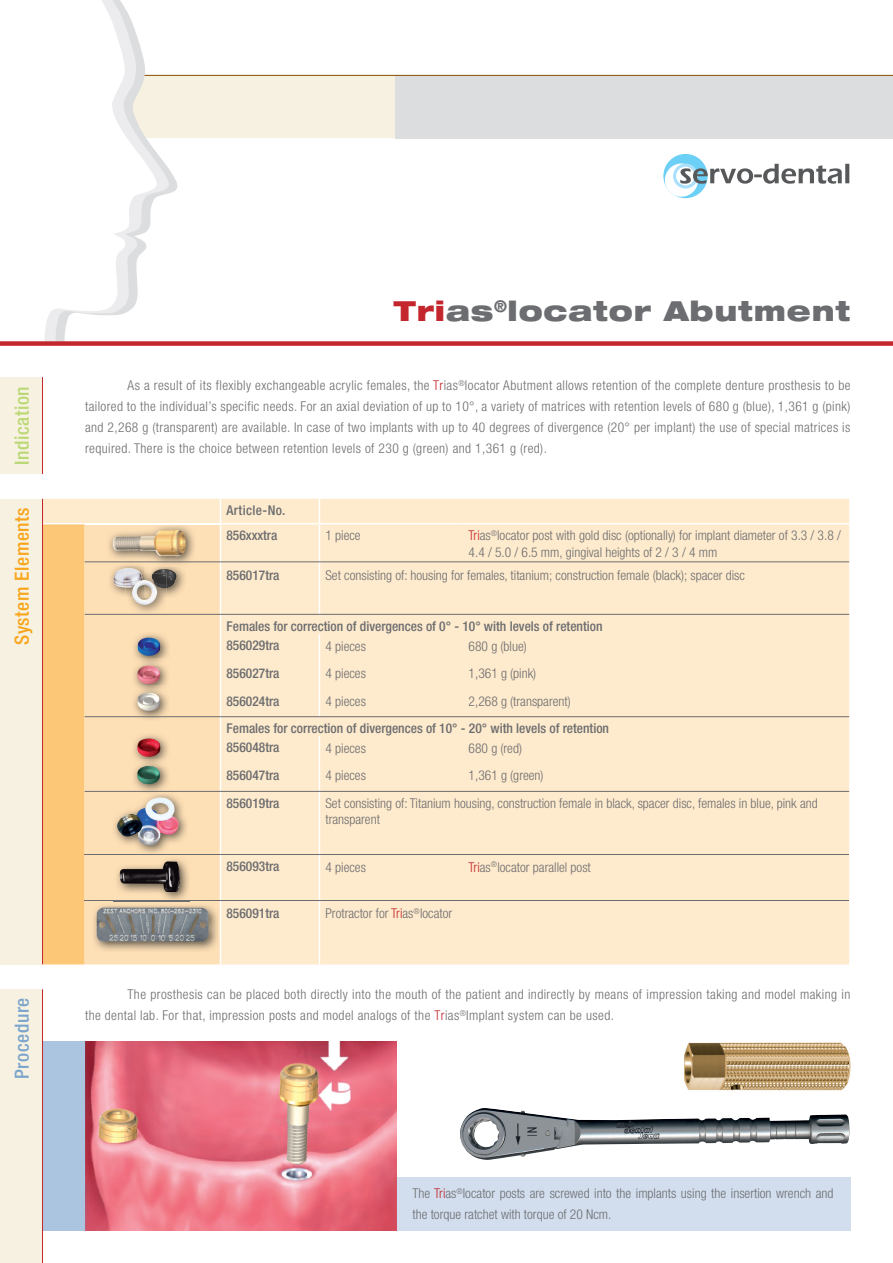
<style>
.page{position:relative;width:893px;height:1263px;background:#fff}
.page>*{position:absolute;margin:0;border:0;box-sizing:border-box;transform-origin:0 0}
.t1{font:900 expanded 27.6px "Helvetica Neue";letter-spacing:.03em;color:#6c6d70}
.t2{font:500 condensed 19.5px "Helvetica Neue";letter-spacing:.03em;color:#f9a51b}
.t3{font:500 condensed 19.5px "Helvetica Neue";letter-spacing:.03em;color:#bad874}
.t4{font:500 condensed 19.5px "Helvetica Neue";letter-spacing:.03em;color:#7ba5cd}
.t5{font:300 condensed 13.5px/21px "Helvetica Neue";color:#6c6d70}
.t6{font:500 condensed 13.5px/19px "Helvetica Neue";color:#6c6d70}
.t7{font:300 condensed 13.5px/21px "Helvetica Neue";letter-spacing:.03em;color:#6c6d70}
.s1{color:#c3262c}
</style>
<div class="page">
<div style="left:395px;top:1177px;width:455px;height:53px;background:#d2deee"></div>
<div style="left:43px;top:1041px;width:42px;height:189px;background:#abc4df"></div>
<div style="left:178px;top:76px;width:217px;height:62px;background:#f6f1e0"></div>
<svg style="left:170px;top:74px;width:8px;height:119px"></svg>
<svg style="left:44px;top:0;width:126px;height:341px"></svg>
<div style="left:0;top:377px;width:43px;height:97px;background:#f6f1e0"></div>
<div style="left:395px;top:75px;width:498px;height:63px;background:#dcdddf"></div>
<div style="left:0;top:341px;width:893px;height:5px;background:#c3262c"></div>
<img style="left:85px;top:1041px;width:311px;height:189px">
<img style="left:684px;top:1042px;width:167px;height:49px">
<img style="left:460px;top:1108px;width:389px;height:52px">
<div style="left:0;top:989px;width:43px;height:274px;background:#f6f1e0"></div>
<hr style="left:145px;top:75px;width:748px;height:1px;background:#874f00">
<hr style="left:42px;top:377px;width:1px;height:97px;background:#c3262c">
<hr style="left:42px;top:989px;width:1px;height:274px;background:#c3262c">
<div style="left:43px;top:499px;width:806px;height:465px;background:#feeacc"></div>
<div style="left:43px;top:524px;width:42px;height:440px;background:#fdc778"></div>
<div style="left:85px;top:524px;width:135px;height:440px;background:#fee0b6"></div>
<svg style="left:220px;top:499px;width:1px;height:24px"></svg>
<svg style="left:319px;top:499px;width:1px;height:24px"></svg>
<hr style="left:220px;top:791px;width:1px;height:64px;background:#fff">
<hr style="left:319px;top:791px;width:1px;height:64px;background:#fff">
<hr style="left:220px;top:855px;width:1px;height:46px;background:#fff">
<hr style="left:319px;top:855px;width:1px;height:46px;background:#fff">
<hr style="left:220px;top:901px;width:1px;height:63px;background:#fff">
<hr style="left:319px;top:901px;width:1px;height:63px;background:#fff">
<hr style="left:85px;top:523px;width:135px;height:1px;background:#fff">
<hr style="left:220px;top:523px;width:99px;height:1px;background:#fff">
<hr style="left:220px;top:524px;width:1px;height:39px;background:#fff">
<hr style="left:319px;top:523px;width:144px;height:1px;background:#fff">
<hr style="left:319px;top:524px;width:1px;height:39px;background:#fff">
<hr style="left:463px;top:523px;width:386px;height:1px;background:#fff">
<hr style="left:42px;top:523px;width:43px;height:1px;background:#fff">
<hr style="left:220px;top:563px;width:1px;height:52px;background:#fff">
<hr style="left:319px;top:563px;width:1px;height:52px;background:#fff">
<svg style="left:319px;top:634px;width:1px;height:82px"></svg>
<svg style="left:220px;top:615px;width:1px;height:176px"></svg>
<svg style="left:319px;top:736px;width:1px;height:55px"></svg>
<img style="left:106px;top:524px;width:90px;height:42px">
<img style="left:113px;top:530px;width:62px;height:21px">
<img style="left:131px;top:631px;width:39px;height:28px">
<img style="left:138px;top:638px;width:22px;height:18px">
<img style="left:131px;top:732px;width:39px;height:27px">
<img style="left:137px;top:738px;width:23px;height:19px">
<img style="left:110px;top:792px;width:78px;height:62px">
<img style="left:117px;top:797px;width:62px;height:48px">
<img style="left:107px;top:566px;width:38px;height:31px">
<img style="left:107px;top:562px;width:38px;height:4px">
<img style="left:113px;top:568px;width:28px;height:19px">
<img style="left:152px;top:562px;width:34px;height:36px">
<svg style="left:145px;top:562px;width:7px;height:11px"></svg>
<img style="left:153px;top:569px;width:24px;height:19px">
<img style="left:125px;top:573px;width:42px;height:41px">
<img style="left:125px;top:573px;width:17px;height:14px">
<img style="left:145px;top:573px;width:7px;height:7px">
<img style="left:152px;top:573px;width:15px;height:15px">
<img style="left:132px;top:580px;width:25px;height:25px">
<img style="left:131px;top:666px;width:39px;height:20px">
<img style="left:131px;top:659px;width:39px;height:7px">
<img style="left:137px;top:665px;width:23px;height:19px">
<img style="left:131px;top:766px;width:39px;height:28px">
<img style="left:131px;top:759px;width:39px;height:7px">
<img style="left:137px;top:766px;width:23px;height:18px">
<img style="left:131px;top:694px;width:39px;height:27px">
<img style="left:131px;top:686px;width:39px;height:8px">
<img style="left:138px;top:692px;width:22px;height:19px">
<div style="left:0;top:499px;width:43px;height:465px;background:#f6f1e0"></div>
<hr style="left:42px;top:499px;width:1px;height:465px;background:#c3262c">
<hr style="left:85px;top:791px;width:764px;height:1px;background:#6c6d70">
<hr style="left:85px;top:854px;width:764px;height:1px;background:#6c6d70">
<hr style="left:85px;top:900px;width:764px;height:1px;background:#6c6d70">
<hr style="left:85px;top:614px;width:764px;height:1px;background:#6c6d70">
<hr style="left:85px;top:561px;width:764px;height:1px;background:#6c6d70">
<hr style="left:85px;top:716px;width:764px;height:1px;background:#6c6d70">
<img style="left:114px;top:855px;width:76px;height:47px">
<img style="left:114px;top:900px;width:76px;height:1px">
<img style="left:119px;top:861px;width:61px;height:31px">
<img style="left:91px;top:902px;width:128px;height:50px">
<img style="left:94px;top:907px;width:116px;height:36px">
<div style="left:663px;top:154px;width:45px;height:44px;background:#6bcff6;border-radius:50%"></div>
<div style="left:665px;top:163px;width:33px;height:34px;background:#fff;border-radius:50%"></div>
<div style="left:673px;top:164px;width:25px;height:24px;background:#aae0f9;border-radius:50%"></div>
<div style="left:676px;top:167px;width:19px;height:18px;background:#fff;border-radius:50%"></div>
<svg style="left:680px;top:164px;width:169px;height:20px"></svg>
<h2 class="t3" style="left:10px;top:465px;width:80px;rotate:-90deg">Indication</h2>
<h2 class="t2" style="left:10px;top:645px;width:139px;rotate:-90deg">System Elements</h2>
<h2 class="t4" style="left:10px;top:1079px;width:83px;rotate:-90deg">Procedure</h2>
<h1 class="t1" style="left:394px;top:293px;width:458px"><span class="s1">Tri</span>as<sup>®</sup>locator Abutment</h1>
<p class="t5" style="left:85px;top:375px;width:767px;text-align:justify;text-indent:43px">As a result of its flexibly exchangeable acrylic females, the <span class="s1">Tr</span>ias<sup>®</sup>locator Abutment allows retention of the complete denture prosthesis to be tailored to the individual’s specific needs. For an axial deviation of up to 10°, a variety of matrices with retention levels of 680 g (blue), 1,361 g (pink) and 2,268 g (transparent) are available. In case of two implants with up to 40 degrees of divergence (20° per implant) the use of special matrices is required. There is the choice between retention levels of 230 g (green) and 1,361 g (red).</p>
<p class="t6" style="left:226px;top:498px;width:61px;line-height:24.8px">Article-No.<br>856xxxtra</p>
<p class="t5" style="left:325px;top:525px;width:37px">1 piece</p>
<p class="t5" style="left:469px;top:527px;width:374px;line-height:16.5px"><span class="s1">Tri</span>as<sup>®</sup>locator post with gold disc (optionally) for implant diameter of 3.3 / 3.8 /<br>4.4 / 5.0 / 6.5 mm, gingival heights of 2 / 3 / 4 mm</p>
<p class="t6" style="left:226px;top:565px;width:55px">856017tra</p>
<p class="t5" style="left:325px;top:564px;width:421px">Set consisting of: housing for females, titanium; construction female (black); spacer disc</p>
<p class="t6" style="left:226px;top:617px;width:378px">Females for correction of divergences of 0° - 10° with levels of retention<br>856029tra</p>
<p class="t5" style="left:325px;top:635px;width:42px">4 pieces</p>
<p class="t5" style="left:469px;top:635px;width:60px">680 g (blue)</p>
<p class="t6" style="left:226px;top:664px;width:55px">856027tra</p>
<p class="t5" style="left:325px;top:663px;width:42px">4 pieces</p>
<p class="t5" style="left:469px;top:663px;width:69px">1,361 g (pink)</p>
<p class="t6" style="left:226px;top:691px;width:55px">856024tra</p>
<p class="t5" style="left:325px;top:690px;width:42px">4 pieces</p>
<p class="t5" style="left:469px;top:690px;width:104px">2,268 g (transparent)</p>
<p class="t6" style="left:226px;top:719px;width:384px">Females for correction of divergences of 10° - 20° with levels of retention<br>856048tra</p>
<p class="t5" style="left:325px;top:737px;width:42px">4 pieces</p>
<p class="t5" style="left:469px;top:737px;width:55px">680 g (red)</p>
<p class="t6" style="left:226px;top:766px;width:55px">856047tra</p>
<p class="t5" style="left:325px;top:765px;width:42px">4 pieces</p>
<p class="t5" style="left:469px;top:765px;width:76px">1,361 g (green)</p>
<p class="t6" style="left:226px;top:793px;width:55px">856019tra</p>
<p class="t5" style="left:325px;top:795px;width:494px;line-height:16.2px">Set consisting of: Titanium housing, construction female in black, spacer disc, females in blue, pink and transparent</p>
<p class="t6" style="left:226px;top:857px;width:55px">856093tra</p>
<p class="t5" style="left:325px;top:856px;width:42px">4 pieces</p>
<p class="t5" style="left:469px;top:856px;width:124px"><span class="s1">Tri</span>as<sup>®</sup>locator parallel post</p>
<p class="t6" style="left:226px;top:903px;width:55px">856091tra</p>
<p class="t5" style="left:325px;top:903px;width:128px">Protractor for <span class="s1">Tri</span>as<sup>®</sup>locator</p>
<p class="t7" style="left:85px;top:984px;width:767px;text-indent:43px">The prosthesis can be placed both directly into the mouth of the patient and indirectly by means of impression taking and model making in the dental lab. For that, impression posts and model analogs of the <span class="s1">Tr</span>ias<sup>®</sup>Implant system can be used.</p>
<p class="t5" style="left:412px;top:1183px;width:422px">The <span class="s1">Tri</span>as<sup>®</sup>locator posts are screwed into the implants using the insertion wrench and the torque ratchet with torque of 20 Ncm.</p>
</div>
